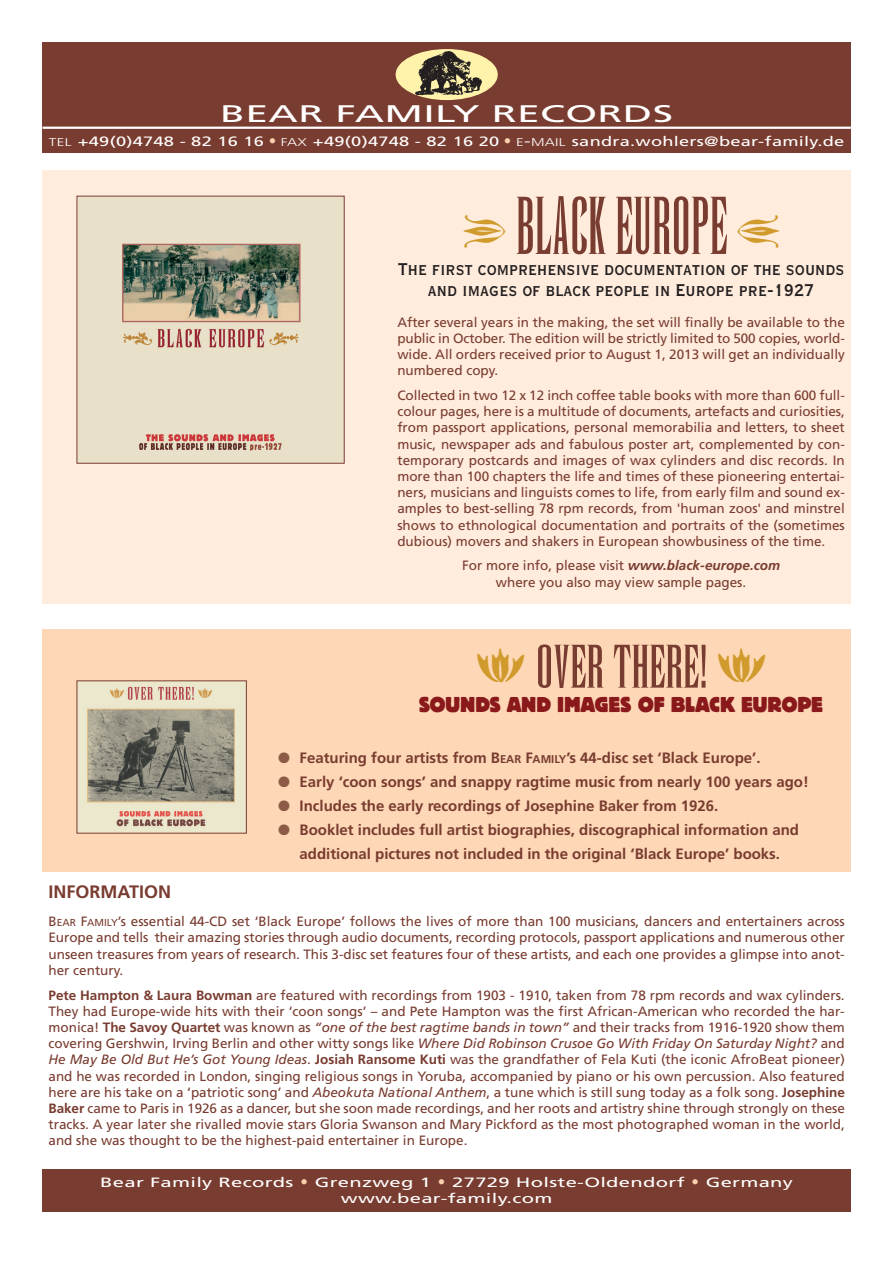
<style>
.page{position:relative;width:893px;height:1263px;background:#fff}
.page>*{position:absolute;margin:0;border:0;box-sizing:border-box;transform-origin:0 0}
.t1{font:condensed 72px "Runic MT Std";color:#793c30}
.t2{font:condensed 54px "Runic MT Std";color:#793c30;scale:1.2 1}
.t3{font:24px "Frutiger";letter-spacing:.01em;color:#fff;scale:1.7 1}
.t4{font:22.5px/21px "Copperplate Thirty BC";color:#231f20;text-align:center;scale:.9 1}
.t5{font:22.5px "Block T Heav";color:#8a191c;scale:.9 1}
.t6{font:700 18px "Frutiger";color:#793c30}
.t7{font:700 15px/24px "Frutiger";color:#793c30;text-align:center}
.t8{font:13.5px/16.2px "Frutiger";color:#793c30;text-align:justify}
.t9{font:13.5px "Frutiger";letter-spacing:.015em;color:#fff;scale:1.35 1}
.t10{font:13.5px/16.5px "Frutiger";letter-spacing:.015em;color:#fff;text-align:center;scale:1.5 1}
.s1{font-weight:300;font-size:11.25px}
.s2{font-weight:300;font-size:15px;color:#fdd1ad}
.s3{font-weight:300;font-size:15px}
.s4{font-weight:700;font-style:italic}
.s5{color:#8d5a47}
.s6{font-size:11.25px}
.s7{font-size:10.2px}
.s8{font-weight:700}
.s9{font-style:italic}
</style>
<div class="page">
<div style="left:43px;top:629px;width:807px;height:243px;background:#fed7b6"></div>
<div style="left:43px;top:43px;width:807px;height:110px;background:#793c30"></div>
<div style="left:43px;top:1169px;width:807px;height:43px;background:#793c30"></div>
<div style="left:395px;top:49px;width:102px;height:51px;background:#fff3ac;border-radius:50%"></div>
<img style="left:413px;top:49px;width:69px;height:49px">
<hr style="left:43px;top:127px;width:807px;height:2px;background:#fff">
<div style="left:43px;top:170px;width:807px;height:434px;background:#ffecdc"></div>
<img style="left:79px;top:198px;width:263px;height:264px">
<img style="left:79px;top:682px;width:166px;height:150px">
<div style="left:77px;top:680px;width:170px;height:154px;border:1px solid #793c30"></div>
<h3 class="t3" style="left:220px;top:103px;width:268px">BEAR FAMILY RECORDS</h3>
<p class="t9" style="left:49px;top:135px;width:590px"><span class="s1">TEL</span> +49(0)4748 - 82 16 16 <span class="s2">•</span> <span class="s1">FAX</span> +49(0)4748 - 82 16 20 <span class="s2">•</span> <span class="s1">E</span><span class="s3">-</span><span class="s1">MAIL</span> sandra.wohlers@bear-family.de</p>
<h1 class="t1" style="left:516px;top:187px;width:213px">BLACK EUROPE</h1>
<h3 class="t4" style="left:398px;top:257px;width:498px">The first comprehensive documentation of the sounds and images of black people in Europe pre-1927</h3>
<p class="t8" style="left:397px;top:315px;width:449px">After several years in the making, the set will finally be available to the public in October. The edition will be strictly limited to 500 copies, world&shy;wide. All orders received prior to August 1, 2013 will get an individually numbered copy.</p>
<p class="t8" style="left:397px;top:388px;width:449px">Collected in two 12 x 12 inch coffee table books with more than 600 full&shy;colour pages, here is a multitude of documents, artefacts and curiosities, from passport applications, personal memorabilia and letters, to sheet music, newspaper ads and fabulous poster art, complemented by con&shy;temporary postcards and images of wax cylinders and disc records. In more than 100 chapters the life and times of these pioneering entertai&shy;ners, musicians and linguists comes to life, from early film and sound ex&shy;amples to best-selling 78 rpm records, from 'human zoos' and minstrel shows to ethnological documentation and portraits of the (sometimes dubious) movers and shakers in European showbusiness of the time.</p>
<p class="t8" style="left:462px;top:558px;width:319px;text-align:center">For more info, please visit <span class="s4">www.black-europe.com </span>where you also may view sample pages.</p>
<h2 class="t2" style="left:535px;top:637px;width:145px">OVERTHERE!</h2>
<h3 class="t5" style="left:419px;top:691px;width:450px">SOUNDS AND IMAGES OF BLACK EUROPE</h3>
<p class="t7" style="left:278px;top:746px;width:484px"><span class="s5">●</span> Featuring four artists from B<span class="s6">EAR</span> F<span class="s6">AMILY</span>’s 44-disc set ‘Black Europe’.</p>
<p class="t7" style="left:278px;top:770px;width:532px"><span class="s5">●</span> Early ‘coon songs’ and snappy ragtime music from nearly 100 years ago!</p>
<p class="t7" style="left:278px;top:794px;width:441px"><span class="s5">●</span> Includes the early recordings of Josephine Baker from 1926.</p>
<p class="t7" style="left:278px;top:818px;width:522px"><span class="s5">●</span> Booklet includes full artist biographies, discographical information and additional pictures not included in the original ‘Black Europe’ books.</p>
<h3 class="t6" style="left:49px;top:884px;width:124px">INFORMATION</h3>
<p class="t8" style="left:49px;top:914px;width:797px">B<span class="s7">EAR</span> F<span class="s7">AMILY</span>’s essential 44-CD set ‘Black Europe’ follows the lives of more than 100 musicians, dancers and entertainers across Europe and tells their amazing stories through audio documents, recording protocols, passport applications and numerous other unseen treasures from years of research. This 3-disc set features four of these artists, and each one provides a glimpse into anot&shy;her century.</p>
<p class="t8" style="left:49px;top:987px;width:797px"><span class="s8">Pete Hampton &amp; Laura Bowman</span> are featured with recordings from 1903 - 1910, taken from 78 rpm records and wax cylinders.<br>They had Europe-wide hits with their ‘coon songs’ – and Pete Hampton was the first African-American who recorded the har&shy;monica! <span class="s8">The Savoy Quartet</span> was known as <span class="s9">“one of the best ragtime bands in town”</span> and their tracks from 1916-1920 show them covering Gershwin, Irving Berlin and other witty songs like <span class="s9">Where Did Robinson Crusoe Go With Friday On Saturday Night?</span> and <span class="s9">He May Be Old But He’s Got Young Ideas</span>. <span class="s8">Josiah Ransome Kuti</span> was the grandfather of Fela Kuti (the iconic AfroBeat pioneer) and he was recorded in London, singing religious songs in Yoruba, accompanied by piano or his own percussion. Also featured here are his take on a ‘patriotic song’ and <span class="s9">Abeokuta National Anthem</span>, a tune which is still sung today as a folk song. <span class="s8">Josephine Baker</span> came to Paris in 1926 as a dancer, but she soon made recordings, and her roots and artistry shine through strongly on these tracks. A year later she rivalled movie stars Gloria Swanson and Mary Pickford as the most photographed woman in the world, and she was thought to be the highest-paid entertainer in Europe.</p>
<p class="t10" style="left:100px;top:1174px;width:463px">Bear Family Records <span class="s2">•</span> Grenzweg 1 <span class="s2">•</span> 27729 Holste-Oldendorf <span class="s2">•</span> Germany www.bear-family.com</p>
</div>
